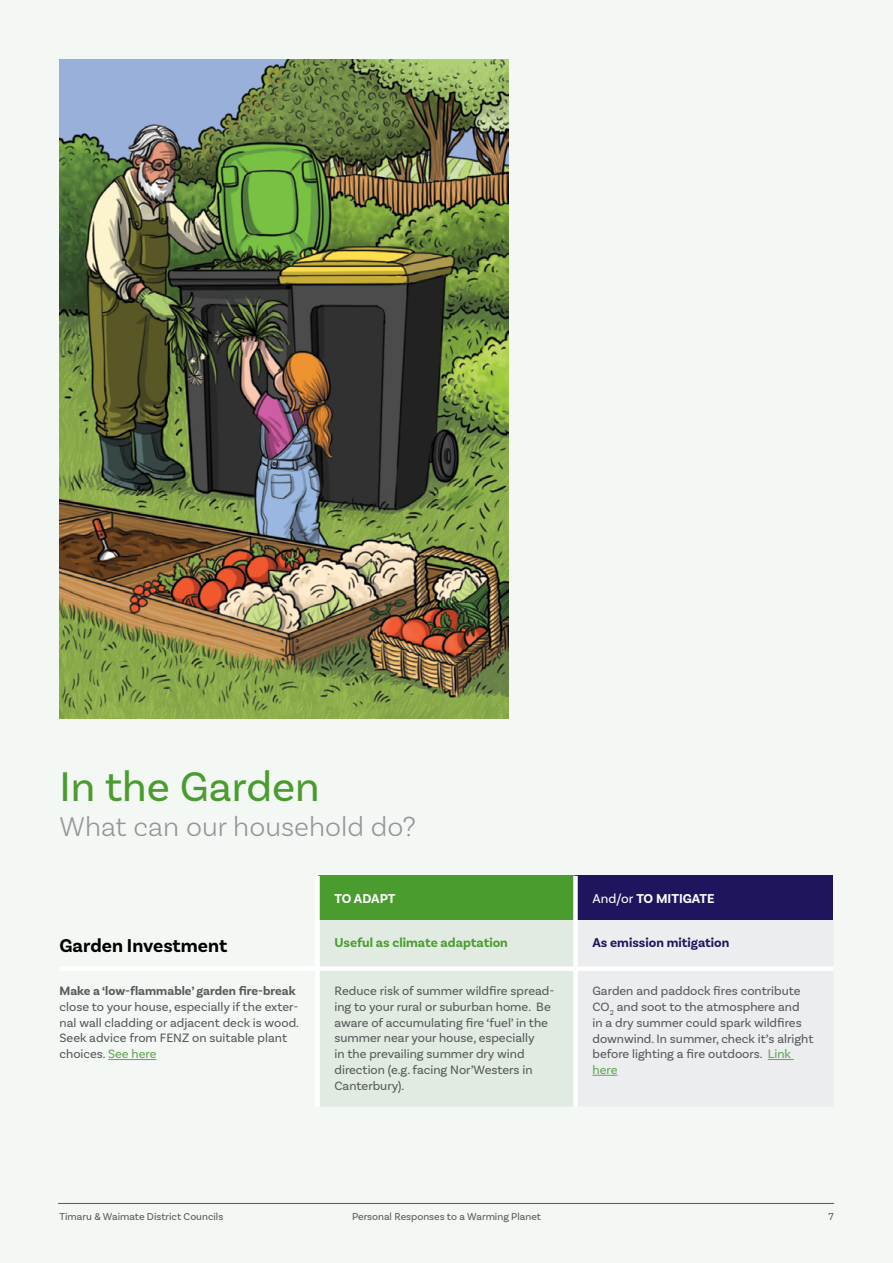
<style>
.page{position:relative;width:893px;height:1263px;background:#f4f8f5}
.page>*{position:absolute;margin:0;border:0;box-sizing:border-box;transform-origin:0 0}
.t1{font:43.5px "Basic Sans";color:#4a9c2f}
.t2{font:300 28.5px "Basic Sans";color:#939598}
.t3{font:700 19.5px "Basic Sans";color:#000}
.t4{font:700 13.5px "Basic Sans";color:#4a9c2f}
.t5{font:700 13.5px "Basic Sans";color:#fff}
.t6{font:700 13.5px "Basic Sans";color:#1f155f}
.t7{font:12.75px/15.8px "Basic Sans";color:#58595b}
.t8{font:700 12.75px "Basic Sans";color:#58595b}
.t9{font:10.5px "Basic Sans";color:#58595b}
.s1{font-weight:400}
.s2{color:#62a454}
</style>
<div class="page">
<hr style="left:58px;top:1203px;width:776px;height:1px;background:#58595b">
<div style="left:317px;top:876px;width:258px;height:44px;background:#4a9c2f"></div>
<div style="left:575px;top:876px;width:258px;height:44px;background:#1f155f"></div>
<div style="left:320px;top:920px;width:253px;height:187px;background:#e1ebe2"></div>
<div style="left:578px;top:920px;width:255px;height:186px;background:#ebedef"></div>
<div style="left:60px;top:966px;width:257px;height:5px;background:#fff"></div>
<div style="left:315px;top:876px;width:5px;height:44px;background:#fff"></div>
<div style="left:573px;top:876px;width:5px;height:44px;background:#fff"></div>
<div style="left:315px;top:971px;width:5px;height:136px;background:#fff"></div>
<div style="left:573px;top:971px;width:5px;height:136px;background:#fff"></div>
<div style="left:575px;top:966px;width:258px;height:5px;background:#fff"></div>
<div style="left:315px;top:920px;width:5px;height:46px;background:#fff"></div>
<div style="left:573px;top:920px;width:5px;height:46px;background:#fff"></div>
<div style="left:317px;top:966px;width:258px;height:5px;background:#fff"></div>
<hr style="left:108px;top:1059px;width:48px;height:1px;background:#62a454">
<svg style="left:768px;top:1059px;width:26px;height:1px"></svg>
<svg style="left:592px;top:1075px;width:25px;height:1px"></svg>
<img style="left:60px;top:60px;width:448px;height:658px">
<h1 class="t1" style="left:60px;top:761px;width:262px">In the Garden</h1>
<h2 class="t2" style="left:60px;top:809px;width:358px">What can our household do?</h2>
<p class="t5" style="left:334px;top:890px;width:62px">TO ADAPT</p>
<p class="t5" style="left:592px;top:890px;width:124px"><span class="s1">And/or</span> TO MITIGATE</p>
<h3 class="t3" style="left:60px;top:933px;width:169px">Garden Investment</h3>
<p class="t4" style="left:334px;top:934px;width:175px">Useful as climate adaptation</p>
<p class="t6" style="left:592px;top:934px;width:138px">As emission mitigation</p>
<p class="t8" style="left:60px;top:983px;width:238px">Make a ‘low-flammable’ garden fire-break</p>
<p class="t7" style="left:60px;top:999px;width:241px">close to your house, especially if the exter&shy;nal wall cladding or adjacent deck is wood.<br>Seek advice from FENZ on suitable plant choices. <span class="s2">See here</span></p>
<p class="t7" style="left:334px;top:983px;width:221px">Reduce risk of summer wildfire spread&shy;ing to your rural or suburban home. Be aware of accumulating fire ‘fuel’ in the summer near your house, especially<br>in the prevailing summer dry wind direction (e.g. facing Nor’Westers in Canterbury).</p>
<p class="t7" style="left:592px;top:983px;width:223px">Garden and paddock fires contribute<br>CO<sub>2</sub> and soot to the atmosphere and<br>in a dry summer could spark wildfires downwind. In summer, check it’s alright before lighting a fire outdoors. <span class="s2">Link here</span></p>
<p class="t9" style="left:60px;top:1210px;width:165px">Timaru &amp; Waimate District Councils</p>
<p class="t9" style="left:352px;top:1210px;width:191px">Personal Responses to a Warming Planet</p>
<p class="t9" style="left:829px;top:1210px;width:7px">7</p>
</div>
